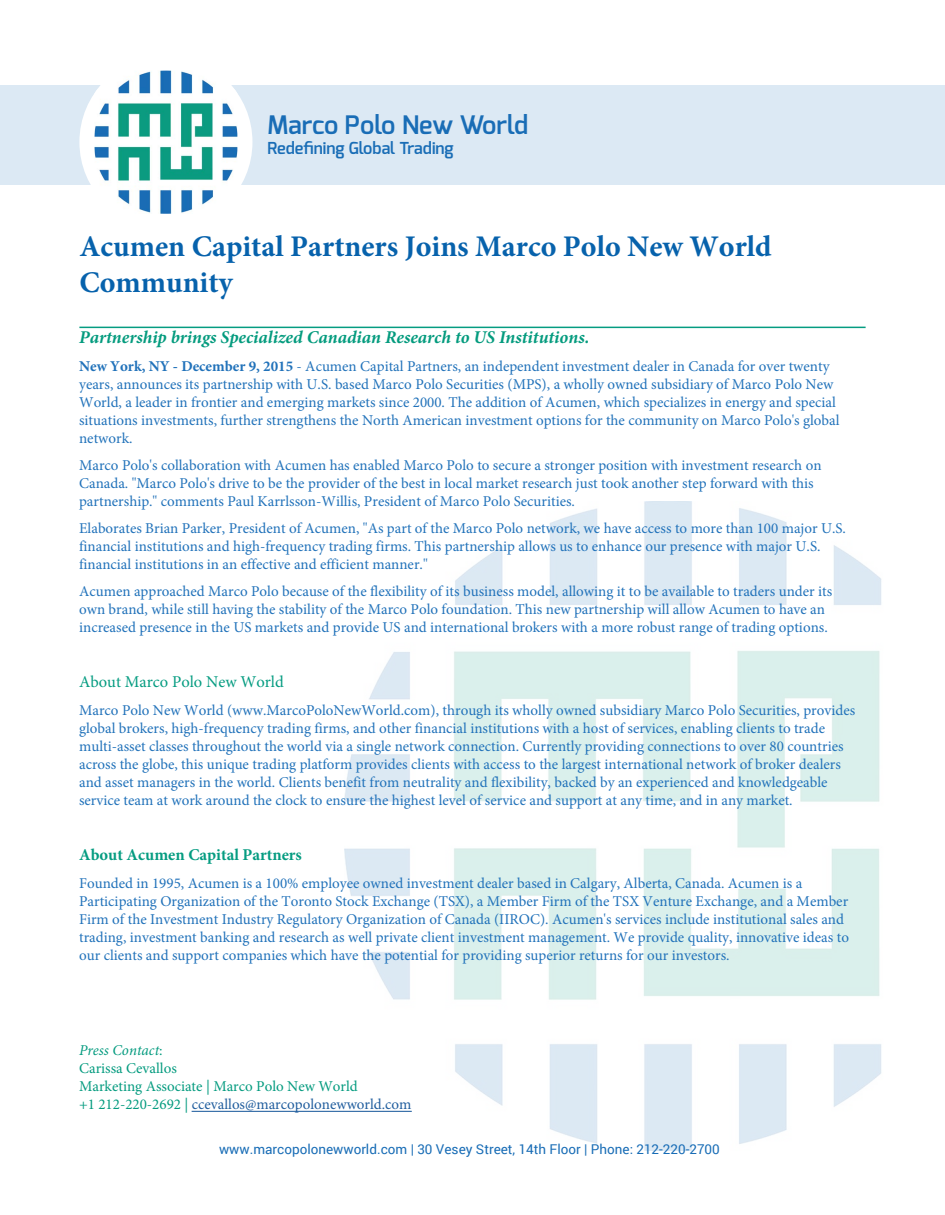
<style>
.page{position:relative;width:945px;height:1215px;background:#fff}
.page>*{position:absolute;margin:0;border:0;box-sizing:border-box;transform-origin:0 0}
.t1{font:700 30px/36px "Minion Pro";color:#0762ac}
.t2{font:600 25.5px "Exo";color:#196db6}
.t3{font:italic 700 18px "Minion Pro";color:#049b7e}
.t4{font:700 16.5px "Minion Pro";color:#059c81}
.t5{font:600 16.5px "Exo";color:#196db6}
.t6{font:16.5px "Minion Pro";color:#059c81}
.t7{font:15px/18px "Minion Pro";color:#2172ba}
.t8{font:15px/18px "Minion Pro";color:#049b7f}
.t9{font:13.5px "Roboto";color:#196db6}
.s1{font-weight:700}
.s2{font-style:italic}
.s3{color:#215e9e}
</style>
<div class="page">
<div style="left:0;top:86px;width:945px;height:99px;background:#dce9f4"></div>
<div style="left:79px;top:56px;width:173px;height:173px;background:#fff;border-radius:50%"></div>
<img style="left:95px;top:71px;width:142px;height:143px">
<img style="left:345px;top:502px;width:537px;height:649px">
<hr style="left:192px;top:1111px;width:220px;height:1px;background:#215e9e">
<hr style="left:79px;top:327px;width:787px;height:1px;background:#059c81">
<h2 class="t2" style="left:267px;top:108px;width:262px">Marco Polo New World</h2>
<p class="t5" style="left:267px;top:137px;width:188px">Redefining Global Trading</p>
<h1 class="t1" style="left:79px;top:228px;width:694px">Acumen Capital Partners Joins Marco Polo New World<br>Community</h1>
<p class="t3" style="left:79px;top:324px;width:512px">Partnership brings Specialized Canadian Research to US Institutions.</p>
<p class="t7" style="left:79px;top:357px;width:762px"><span class="s1">New York, NY - December 9, 2015</span> - Acumen Capital Partners, an independent investment dealer in Canada for over twenty years, announces its partnership with U.S. based Marco Polo Securities (MPS), a wholly owned subsidiary of Marco Polo New World, a leader in frontier and emerging markets since 2000. The addition of Acumen, which specializes in energy and special situations investments, further strengthens the North American investment options for the community on Marco Polo's global network.</p>
<p class="t7" style="left:79px;top:456px;width:744px">Marco Polo's collaboration with Acumen has enabled Marco Polo to secure a stronger position with investment research on<br>Canada. "Marco Polo's drive to be the provider of the best in local market research just took another step forward with this partnership." comments Paul Karrlsson-Willis, President of Marco Polo Securities.</p>
<p class="t7" style="left:79px;top:519px;width:768px">Elaborates Brian Parker, President of Acumen, "As part of the Marco Polo network, we have access to more than 100 major U.S. financial institutions and high-frequency trading firms. This partnership allows us to enhance our presence with major U.S. financial institutions in an effective and efficient manner."</p>
<p class="t7" style="left:79px;top:582px;width:755px">Acumen approached Marco Polo because of the flexibility of its business model, allowing it to be available to traders under its own brand, while still having the stability of the Marco Polo foundation. This new partnership will allow Acumen to have an increased presence in the US markets and provide US and international brokers with a more robust range of trading options.</p>
<p class="t6" style="left:79px;top:671px;width:206px">About Marco Polo New World</p>
<p class="t7" style="left:79px;top:701px;width:778px">Marco Polo New World (www.MarcoPoloNewWorld.com), through its wholly owned subsidiary Marco Polo Securities, provides global brokers, high-frequency trading firms, and other financial institutions with a host of services, enabling clients to trade multi-asset classes throughout the world via a single network connection. Currently providing connections to over 80 countries across the globe, this unique trading platform provides clients with access to the largest international network of broker dealers and asset managers in the world. Clients benefit from neutrality and flexibility, backed by an experienced and knowledgeable service team at work around the clock to ensure the highest level of service and support at any time, and in any market.</p>
<p class="t4" style="left:79px;top:843px;width:224px">About Acumen Capital Partners</p>
<p class="t7" style="left:79px;top:874px;width:771px">Founded in 1995, Acumen is a 100% employee owned investment dealer based in Calgary, Alberta, Canada. Acumen is a Participating Organization of the Toronto Stock Exchange (TSX), a Member Firm of the TSX Venture Exchange, and a Member Firm of the Investment Industry Regulatory Organization of Canada (IIROC). Acumen's services include institutional sales and trading, investment banking and research as well private client investment management. We provide quality, innovative ideas to our clients and support companies which have the potential for providing superior returns for our investors.</p>
<p class="t8" style="left:79px;top:1041px;width:334px"><span class="s2">Press Contact</span>:<br>Carissa Cevallos<br>Marketing Associate | Marco Polo New World<br>+1 212-220-2692 | <span class="s3">ccevallos@marcopolonewworld.com</span></p>
<p class="t9" style="left:219px;top:1140px;width:502px">www.marcopolonewworld.com | 30 Vesey Street, 14th Floor | Phone: 212-220-2700</p>
</div>
